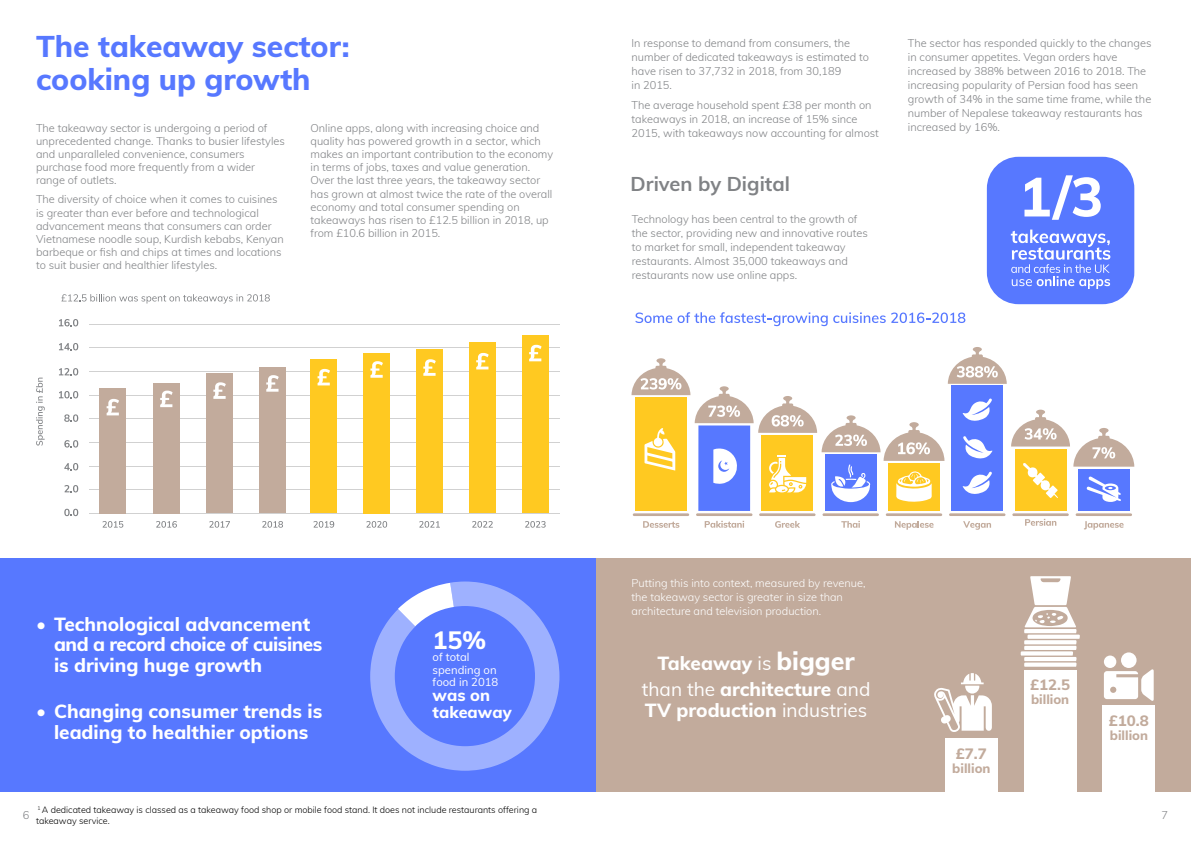
<style>
.page{position:relative;width:1191px;height:842px;background:#fff}
.page>*{position:absolute;margin:0;border:0;box-sizing:border-box;transform-origin:0 0}
.Headline{font:800 30px/32.4px "Muli";color:#5778ff}
.t1{font:800 25.1px "Muli";color:#fff}
.t2{font:700 20px "Muli";color:#808285}
.t3{font:800 19px/20.5px "Muli";color:#fff}
.t4{font:800 16.3px/16.3px "Muli";color:#fff}
.t5{font:800 15px "Muli";color:#c2ab9c}
.t6{font:800 13px "Muli";color:#c2ab9c}
.t7{font:11.3px/12.5px "Muli";color:#fff}
.t8{font:300 11px/13.2px "Muli";color:#808285}
.t9{font:300 11px/14px "Muli";color:#fff}
.t10{font:300 9px/10.8px "Muli";color:#000}
.s1{font-weight:400}
.s2{font-size:25px}
</style>
<div class="page">
<div style="left:596px;top:558px;width:595px;height:234px;background:#c2ab9c"></div>
<div style="left:1102px;top:706px;width:53px;height:130px;background:#fff"></div>
<div style="left:1024px;top:671px;width:52px;height:165px;background:#fff"></div>
<svg style="left:1020px;top:576px;width:59px;height:91px"></svg>
<div style="left:945px;top:738px;width:53px;height:98px;background:#fff"></div>
<svg style="left:1104px;top:652px;width:49px;height:49px"></svg>
<svg style="left:934px;top:673px;width:58px;height:59px"></svg>
<hr style="left:89px;top:395px;width:470px;height:1px;background:#d1d1d1">
<hr style="left:89px;top:347px;width:470px;height:1px;background:#d1d1d1">
<hr style="left:89px;top:324px;width:470px;height:1px;background:#d1d1d1">
<hr style="left:89px;top:371px;width:470px;height:1px;background:#d1d1d1">
<hr style="left:89px;top:419px;width:470px;height:1px;background:#d1d1d1">
<hr style="left:89px;top:442px;width:470px;height:1px;background:#d1d1d1">
<hr style="left:89px;top:466px;width:470px;height:1px;background:#d1d1d1">
<hr style="left:89px;top:489px;width:470px;height:1px;background:#d1d1d1">
<hr style="left:89px;top:513px;width:470px;height:1px;background:#d1d1d1">
<svg style="left:102px;top:521px;width:21px;height:7px"></svg>
<svg style="left:156px;top:521px;width:21px;height:7px"></svg>
<svg style="left:209px;top:521px;width:21px;height:7px"></svg>
<svg style="left:262px;top:521px;width:21px;height:7px"></svg>
<svg style="left:313px;top:521px;width:21px;height:7px"></svg>
<svg style="left:366px;top:521px;width:21px;height:7px"></svg>
<svg style="left:419px;top:521px;width:21px;height:7px"></svg>
<svg style="left:472px;top:521px;width:21px;height:7px"></svg>
<svg style="left:525px;top:521px;width:20px;height:7px"></svg>
<div style="left:206px;top:373px;width:27px;height:140px;background:#c2ab9c"></div>
<div style="left:153px;top:383px;width:27px;height:130px;background:#c2ab9c"></div>
<div style="left:259px;top:367px;width:27px;height:146px;background:#c2ab9c"></div>
<div style="left:310px;top:359px;width:27px;height:154px;background:#ffc921"></div>
<div style="left:363px;top:353px;width:27px;height:160px;background:#ffc921"></div>
<div style="left:416px;top:349px;width:27px;height:164px;background:#ffc921"></div>
<div style="left:469px;top:342px;width:27px;height:171px;background:#ffc921"></div>
<div style="left:522px;top:335px;width:26px;height:178px;background:#ffc921"></div>
<svg style="left:64px;top:509px;width:14px;height:7px"></svg>
<svg style="left:64px;top:485px;width:14px;height:7px"></svg>
<svg style="left:64px;top:463px;width:14px;height:7px"></svg>
<svg style="left:64px;top:440px;width:14px;height:8px"></svg>
<svg style="left:64px;top:414px;width:14px;height:8px"></svg>
<svg style="left:61px;top:294px;width:209px;height:10px"></svg>
<svg style="left:36px;top:378px;width:9px;height:68px"></svg>
<svg style="left:59px;top:391px;width:19px;height:7px"></svg>
<svg style="left:59px;top:368px;width:19px;height:7px"></svg>
<svg style="left:59px;top:343px;width:19px;height:7px"></svg>
<svg style="left:59px;top:319px;width:19px;height:7px"></svg>
<div style="left:100px;top:388px;width:26px;height:125px;background:#c2ab9c"></div>
<svg style="left:107px;top:399px;width:12px;height:16px"></svg>
<svg style="left:160px;top:391px;width:13px;height:16px"></svg>
<svg style="left:213px;top:382px;width:13px;height:17px"></svg>
<svg style="left:266px;top:375px;width:13px;height:17px"></svg>
<svg style="left:317px;top:369px;width:13px;height:16px"></svg>
<svg style="left:370px;top:361px;width:13px;height:17px"></svg>
<svg style="left:423px;top:359px;width:13px;height:17px"></svg>
<svg style="left:476px;top:353px;width:13px;height:16px"></svg>
<svg style="left:529px;top:345px;width:12px;height:16px"></svg>
<div style="left:1078px;top:469px;width:51px;height:42px;background:#5778ff"></div>
<hr style="left:1075px;top:513px;width:57px;height:3px;background:#c2ab9c">
<div style="left:1014px;top:449px;width:52px;height:62px;background:#ffc921"></div>
<hr style="left:1012px;top:513px;width:56px;height:3px;background:#c2ab9c">
<div style="left:951px;top:386px;width:52px;height:125px;background:#5778ff"></div>
<div style="left:698px;top:425px;width:52px;height:86px;background:#5778ff"></div>
<div style="left:761px;top:435px;width:52px;height:76px;background:#ffc921"></div>
<div style="left:825px;top:455px;width:51px;height:56px;background:#5778ff"></div>
<div style="left:888px;top:463px;width:52px;height:48px;background:#ffc921"></div>
<div style="left:635px;top:398px;width:52px;height:113px;background:#ffc921"></div>
<svg style="left:643px;top:521px;width:36px;height:7px"></svg>
<svg style="left:704px;top:521px;width:40px;height:7px"></svg>
<svg style="left:775px;top:521px;width:25px;height:7px"></svg>
<svg style="left:841px;top:521px;width:19px;height:7px"></svg>
<svg style="left:895px;top:521px;width:38px;height:9px"></svg>
<svg style="left:963px;top:521px;width:28px;height:9px"></svg>
<svg style="left:1025px;top:519px;width:31px;height:7px"></svg>
<svg style="left:1084px;top:521px;width:39px;height:9px"></svg>
<hr style="left:633px;top:513px;width:56px;height:3px;background:#c2ab9c">
<hr style="left:696px;top:513px;width:56px;height:3px;background:#c2ab9c">
<hr style="left:949px;top:513px;width:56px;height:3px;background:#c2ab9c">
<hr style="left:759px;top:513px;width:56px;height:3px;background:#c2ab9c">
<hr style="left:885px;top:513px;width:57px;height:3px;background:#c2ab9c">
<hr style="left:822px;top:513px;width:57px;height:3px;background:#c2ab9c">
<svg style="left:631px;top:347px;width:503px;height:155px"></svg>
<svg style="left:635px;top:312px;width:192px;height:14px"></svg>
<svg style="left:833px;top:312px;width:52px;height:11px"></svg>
<svg style="left:891px;top:312px;width:74px;height:11px"></svg>
<div style="left:0;top:558px;width:595px;height:234px;background:#5778ff"></div>
<svg style="left:370px;top:581px;width:189px;height:190px"></svg>
<div style="left:987px;top:157px;width:147px;height:147px;background:#5778ff;border-radius:32px"></div>
<svg style="left:1024px;top:175px;width:76px;height:45px"></svg>
<svg style="left:1010px;top:230px;width:100px;height:59px"></svg>
<p class="Headline" style="left:36px;top:29px;width:315px">The takeaway sector: cooking up growth</p>
<p class="t8" style="left:36px;top:121px;width:250px">The takeaway sector is undergoing a period of unprecedented change. Thanks to busier lifestyles and unparalleled convenience, consumers purchase food more frequently from a wider range of outlets.</p>
<p class="t8" style="left:36px;top:192px;width:249px">The diversity of choice when it comes to cuisines is greater than ever before and technological advancement means that consumers can order Vietnamese noodle soup, Kurdish kebabs, Kenyan barbeque or fish and chips at times and locations to suit busier and healthier lifestyles.</p>
<p class="t8" style="left:310px;top:121px;width:244px">Online apps, along with increasing choice and quality has powered growth in a sector, which makes an important contribution to the economy in terms of jobs, taxes and value generation.<br>Over the last three years, the takeaway sector has grown at almost twice the rate of the overall economy and total consumer spending on takeaways has risen to £12.5 billion in 2018, up from £10.6 billion in 2015.</p>
<p class="t8" style="left:631px;top:36px;width:239px;line-height:14px">In response to demand from consumers, the number of dedicated takeaways is estimated to have risen to 37,732 in 2018, from 30,189<br>in 2015.</p>
<p class="t8" style="left:631px;top:97px;width:249px;line-height:14px">The average household spent £38 per month on takeaways in 2018, an increase of 15% since<br>2015, with takeaways now accounting for almost</p>
<p class="t2" style="left:630px;top:169px;width:161px">Driven by Digital</p>
<p class="t8" style="left:632px;top:212px;width:238px;line-height:14px">Technology has been central to the growth of the sector, providing new and innovative routes to market for small, independent takeaway restaurants. Almost 35,000 takeaways and restaurants now use online apps.</p>
<p class="t8" style="left:908px;top:36px;width:245px;line-height:14.1px">The sector has responded quickly to the changes in consumer appetites. Vegan orders have increased by 388% between 2016 to 2018. The increasing popularity of Persian food has seen growth of 34% in the same time frame, while the number of Nepalese takeaway restaurants has increased by 16%.</p>
<p class="t3" style="left:54px;top:613px;width:270px;text-indent:-18px">• Technological advancement and a record choice of cuisines is driving huge growth</p>
<p class="t3" style="left:36px;top:700px;width:288px;text-align:center">• Changing consumer trends is leading to healthier options</p>
<h2 class="t1" style="left:432px;top:621px;width:55px">15%</h2>
<p class="t7" style="left:432px;top:650px;width:67px">of total spending on food in 2018</p>
<h3 class="t4" style="left:432px;top:687px;width:81px">was on takeaway</h3>
<p class="t9" style="left:631px;top:576px;width:235px">Putting this into context, measured by revenue, the takeaway sector is greater in size than architecture and television production.</p>
<p class="t3" style="left:657px;top:652px;width:199px">Takeaway <span class="s1">is</span> <span class="s2">bigger</span></p>
<p class="t3" style="left:642px;top:678px;width:230px"><span class="s1">than the</span> architecture <span class="s1">and<br></span>TV production <span class="s1">industries</span></p>
<p class="t5" style="left:956px;top:742px;width:32px">£7.7</p>
<p class="t6" style="left:952px;top:759px;width:40px">billion</p>
<p class="t5" style="left:1030px;top:674px;width:41px">£12.5</p>
<p class="t6" style="left:1031px;top:690px;width:40px">billion</p>
<p class="t5" style="left:1109px;top:709px;width:41px">£10.8</p>
<p class="t6" style="left:1109px;top:725px;width:40px">billion</p>
<p class="t10" style="left:36px;top:804px;width:502px"><sup>1</sup> A dedicated takeaway is classed as a takeaway food shop or mobile food stand. It does not include restaurants offering a takeaway service.</p>
<p class="t8" style="left:23px;top:808px;width:8px">6</p>
<p class="t8" style="left:1161px;top:808px;width:8px">7</p>
</div>
